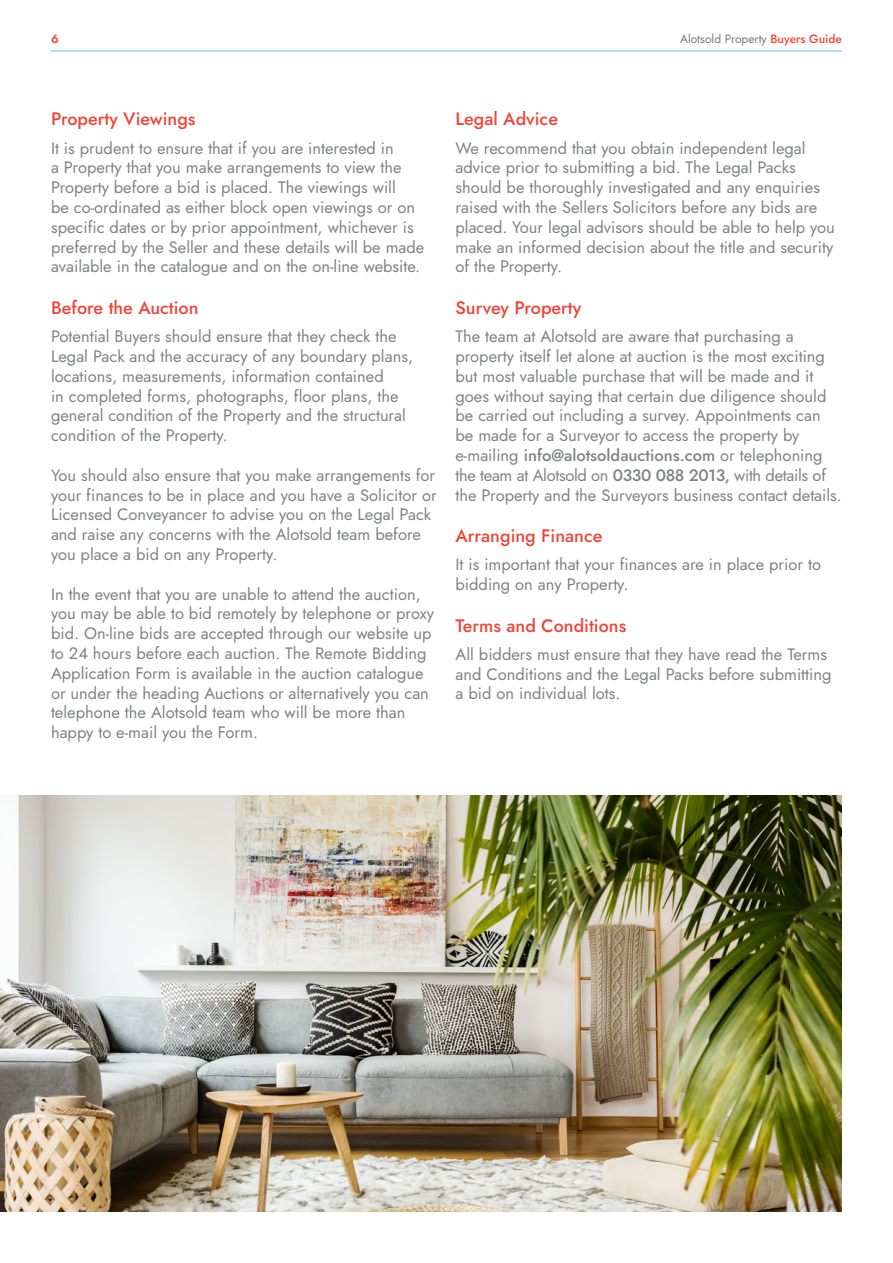
<style>
.page{position:relative;width:893px;height:1263px;background:#fff}
.page>*{position:absolute;margin:0;border:0;box-sizing:border-box;transform-origin:0 0}
.Paragraph_Style_1{font:500 18px "Jost";color:#ef4639}
.t1{font:16.5px/19.8px "Jost";color:#808285}
.t2{font:12px "Jost";color:#7b7b78}
.t3{font:600 12px "Jost";color:#ef4639}
.s1{font-weight:500;color:#ef4639}
.s2{font-weight:500}
</style>
<div class="page">
<hr style="left:51px;top:51px;width:791px;height:1px;background:#52caf2">
<img style="left:0;top:795px;width:842px;height:417px">
<p class="t3" style="left:51px;top:31px;width:9px">6</p>
<p class="t2" style="left:680px;top:31px;width:163px">Alotsold Property <span class="s1">Buyers Guide</span></p>
<p class="Paragraph_Style_1" style="left:51px;top:107px;width:146px">Property Viewings</p>
<p class="t1" style="left:51px;top:138px;width:375px">It is prudent to ensure that if you are interested in<br>a Property that you make arrangements to view the Property before a bid is placed. The viewings will<br>be co-ordinated as either block open viewings or on specific dates or by prior appointment, whichever is preferred by the Seller and these details will be made available in the catalogue and on the on-line website.</p>
<p class="Paragraph_Style_1" style="left:51px;top:295px;width:149px">Before the Auction</p>
<p class="t1" style="left:51px;top:327px;width:364px">Potential Buyers should ensure that they check the Legal Pack and the accuracy of any boundary plans, locations, measurements, information contained<br>in completed forms, photographs, floor plans, the general condition of the Property and the structural condition of the Property.</p>
<p class="t1" style="left:51px;top:465px;width:387px">You should also ensure that you make arrangements for your finances to be in place and you have a Solicitor or Licensed Conveyancer to advise you on the Legal Pack and raise any concerns with the Alotsold team before you place a bid on any Property.</p>
<p class="t1" style="left:51px;top:584px;width:385px">In the event that you are unable to attend the auction, you may be able to bid remotely by telephone or proxy bid. On-line bids are accepted through our website up to 24 hours before each auction. The Remote Bidding Application Form is available in the auction catalogue or under the heading Auctions or alternatively you can telephone the Alotsold team who will be more than happy to e-mail you the Form.</p>
<p class="Paragraph_Style_1" style="left:455px;top:107px;width:104px">Legal Advice</p>
<p class="t1" style="left:455px;top:138px;width:381px">We recommend that you obtain independent legal advice prior to submitting a bid. The Legal Packs should be thoroughly investigated and any enquiries raised with the Sellers Solicitors before any bids are placed. Your legal advisors should be able to help you make an informed decision about the title and security of the Property.</p>
<p class="Paragraph_Style_1" style="left:455px;top:295px;width:127px">Survey Property</p>
<p class="t1" style="left:455px;top:327px;width:388px">The team at Alotsold are aware that purchasing a property itself let alone at auction is the most exciting but most valuable purchase that will be made and it goes without saying that certain due diligence should be carried out including a survey. Appointments can be made for a Surveyor to access the property by e-mailing <span class="s2">info@alotsoldauctions.com</span> or telephoning the team at Alotsold on <span class="s2">0330 088 2013,</span> with details of the Property and the Surveyors business contact details.</p>
<p class="Paragraph_Style_1" style="left:455px;top:523px;width:148px">Arranging Finance</p>
<p class="t1" style="left:455px;top:555px;width:367px">It is important that your finances are in place prior to bidding on any Property.</p>
<p class="Paragraph_Style_1" style="left:455px;top:613px;width:172px">Terms and Conditions</p>
<p class="t1" style="left:455px;top:644px;width:378px">All bidders must ensure that they have read the Terms and Conditions and the Legal Packs before submitting a bid on individual lots.</p>
</div>
